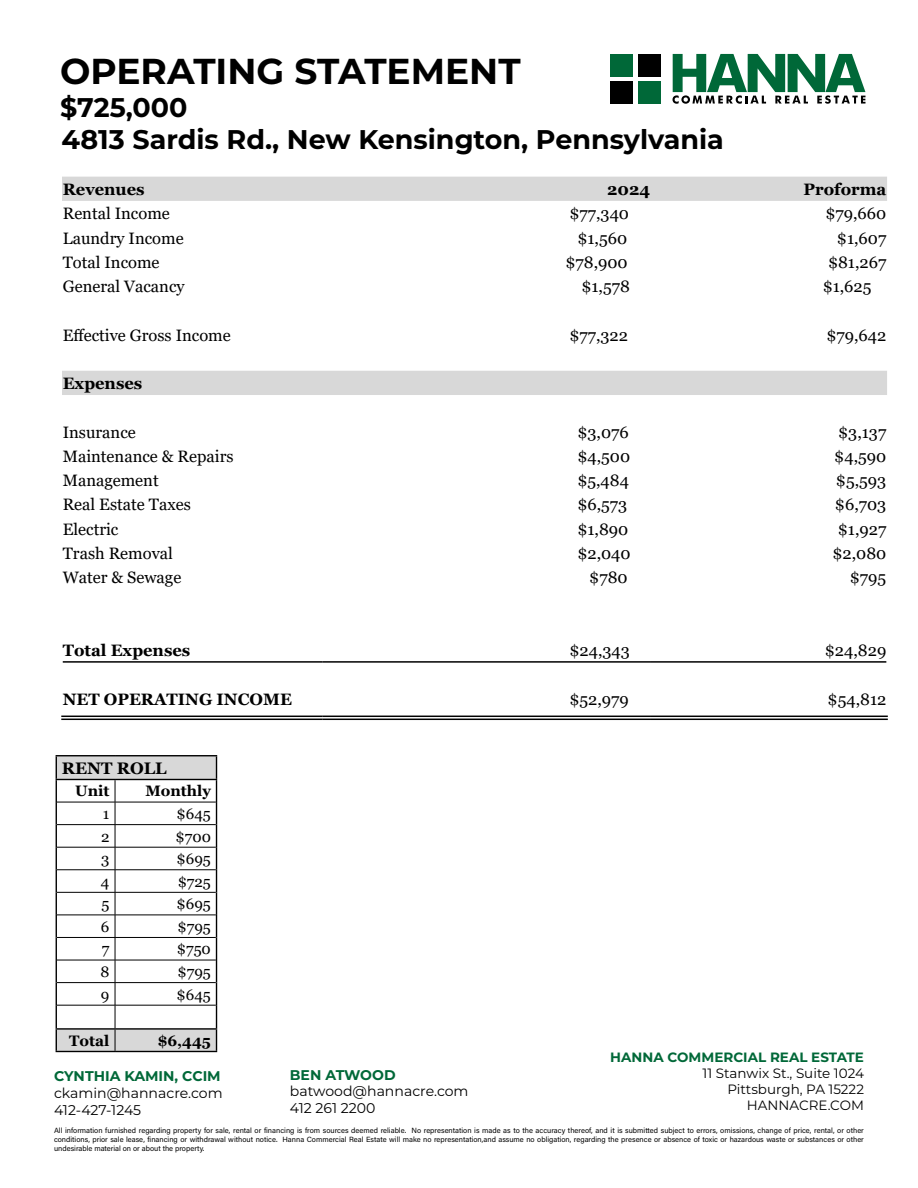
<style>
.page{position:relative;width:918px;height:1188px;background:#fff}
.page>*{position:absolute;margin:0;border:0;box-sizing:border-box;transform-origin:0 0}
.t1{font:700 36px "Montserrat";color:#000}
.t2{font:700 27px/32.4px "Montserrat";color:#000}
.t3{font:700 16.65px "Georgia";color:#000}
.t4{font:16.5px "Georgia";color:#000}
.t5{font:700 16.5px "Georgia";color:#000}
.t6{font:15.15px "Georgia";color:#000}
.t7{font:700 15.15px "Georgia";color:#000}
.t8{font:14.1px/17px "Montserrat";color:#000}
.t9{font:700 14.1px "Montserrat";color:#006838}
.t10{font:13.5px/16.2px "Montserrat";color:#000;text-align:right}
.t11{font:700 13.5px "Montserrat";color:#006838}
.t12{font:7.5px/9px "Acumin Pro";color:#000;text-align:justify}
</style>
<div class="page">
<svg style="left:673px;top:54px;width:193px;height:50px"></svg>
<div style="left:611px;top:54px;width:22px;height:22px;background:#006838"></div>
<div style="left:638px;top:54px;width:22px;height:22px;background:#000"></div>
<div style="left:611px;top:81px;width:22px;height:23px;background:#000"></div>
<div style="left:638px;top:81px;width:22px;height:23px;background:#006838"></div>
<svg style="left:62px;top:177px;width:825px;height:218px"></svg>
<svg style="left:61px;top:718px;width:261px;height:1px"></svg>
<svg style="left:322px;top:718px;width:329px;height:1px"></svg>
<svg style="left:651px;top:718px;width:237px;height:1px"></svg>
<hr style="left:63px;top:661px;width:259px;height:2px;background:#000">
<hr style="left:322px;top:661px;width:329px;height:2px;background:#000">
<hr style="left:651px;top:661px;width:235px;height:2px;background:#000">
<hr style="left:61px;top:716px;width:261px;height:1px;background:#000">
<hr style="left:61px;top:719px;width:261px;height:1px;background:#000">
<hr style="left:322px;top:716px;width:329px;height:1px;background:#000">
<hr style="left:322px;top:719px;width:329px;height:1px;background:#000">
<hr style="left:651px;top:716px;width:237px;height:1px;background:#000">
<hr style="left:651px;top:719px;width:237px;height:1px;background:#000">
<svg style="left:57px;top:756px;width:159px;height:295px"></svg>
<hr style="left:56px;top:755px;width:59px;height:1px;background:#000">
<hr style="left:115px;top:755px;width:102px;height:1px;background:#000">
<hr style="left:56px;top:779px;width:59px;height:1px;background:#000">
<hr style="left:115px;top:779px;width:102px;height:1px;background:#000">
<hr style="left:56px;top:1028px;width:59px;height:2px;background:#000">
<svg style="left:56px;top:756px;width:1px;height:295px"></svg>
<hr style="left:115px;top:1028px;width:102px;height:2px;background:#000">
<svg style="left:216px;top:756px;width:1px;height:295px"></svg>
<hr style="left:56px;top:1051px;width:59px;height:1px;background:#000">
<hr style="left:115px;top:1051px;width:102px;height:1px;background:#000">
<hr style="left:57px;top:802px;width:58px;height:1px;background:#000">
<hr style="left:115px;top:802px;width:101px;height:1px;background:#000">
<hr style="left:57px;top:824px;width:58px;height:1px;background:#000">
<hr style="left:115px;top:824px;width:101px;height:1px;background:#000">
<hr style="left:57px;top:847px;width:58px;height:1px;background:#000">
<hr style="left:115px;top:847px;width:101px;height:1px;background:#000">
<hr style="left:57px;top:870px;width:58px;height:1px;background:#000">
<hr style="left:115px;top:870px;width:101px;height:1px;background:#000">
<hr style="left:57px;top:892px;width:58px;height:1px;background:#000">
<hr style="left:115px;top:892px;width:101px;height:1px;background:#000">
<hr style="left:57px;top:915px;width:58px;height:1px;background:#000">
<hr style="left:115px;top:915px;width:101px;height:1px;background:#000">
<hr style="left:57px;top:937px;width:58px;height:1px;background:#000">
<hr style="left:115px;top:937px;width:101px;height:1px;background:#000">
<hr style="left:57px;top:960px;width:58px;height:1px;background:#000">
<hr style="left:115px;top:960px;width:101px;height:1px;background:#000">
<hr style="left:57px;top:982px;width:58px;height:1px;background:#000">
<hr style="left:115px;top:982px;width:101px;height:1px;background:#000">
<hr style="left:57px;top:1005px;width:58px;height:1px;background:#000">
<hr style="left:115px;top:1005px;width:101px;height:1px;background:#000">
<svg style="left:115px;top:780px;width:1px;height:271px"></svg>
<h1 class="t1" style="left:60px;top:46px;width:462px">OPERATING STATEMENT</h1>
<h2 class="t2" style="left:60px;top:90px;width:665px">$725,000<br>4813 Sardis Rd., New Kensington, Pennsylvania</h2>
<h3 class="t5" style="left:63px;top:179px;width:83px">Revenues</h3>
<h3 class="t5" style="left:607px;top:179px;width:44px">2024</h3>
<h3 class="t5" style="left:804px;top:179px;width:84px">Proforma</h3>
<h3 class="t4" style="left:63px;top:204px;width:109px">Rental Income</h3>
<h3 class="t4" style="left:569px;top:204px;width:61px">$77,340</h3>
<h3 class="t4" style="left:825px;top:204px;width:62px">$79,660</h3>
<h3 class="t4" style="left:63px;top:228px;width:122px">Laundry Income</h3>
<h3 class="t4" style="left:577px;top:228px;width:51px">$1,560</h3>
<h3 class="t4" style="left:837px;top:228px;width:51px">$1,607</h3>
<h3 class="t4" style="left:63px;top:252px;width:98px">Total Income</h3>
<h3 class="t4" style="left:565px;top:252px;width:64px">$78,900</h3>
<h3 class="t4" style="left:828px;top:252px;width:60px">$81,267</h3>
<h3 class="t4" style="left:63px;top:276px;width:123px">General Vacancy</h3>
<h3 class="t4" style="left:581px;top:276px;width:50px">$1,578</h3>
<h3 class="t4" style="left:823px;top:276px;width:50px">$1,625</h3>
<h3 class="t4" style="left:63px;top:325px;width:170px">Effective Gross Income</h3>
<h3 class="t4" style="left:569px;top:325px;width:60px">$77,322</h3>
<h3 class="t4" style="left:826px;top:325px;width:62px">$79,642</h3>
<h3 class="t5" style="left:63px;top:373px;width:81px">Expenses</h3>
<h3 class="t4" style="left:63px;top:422px;width:75px">Insurance</h3>
<h3 class="t4" style="left:577px;top:422px;width:53px">$3,076</h3>
<h3 class="t4" style="left:838px;top:422px;width:50px">$3,137</h3>
<h3 class="t4" style="left:63px;top:446px;width:172px">Maintenance &amp; Repairs</h3>
<h3 class="t4" style="left:577px;top:446px;width:54px">$4,500</h3>
<h3 class="t4" style="left:834px;top:446px;width:54px">$4,590</h3>
<h3 class="t4" style="left:63px;top:471px;width:97px">Management</h3>
<h3 class="t4" style="left:577px;top:471px;width:53px">$5,484</h3>
<h3 class="t4" style="left:836px;top:471px;width:52px">$5,593</h3>
<h3 class="t4" style="left:63px;top:495px;width:130px">Real Estate Taxes</h3>
<h3 class="t4" style="left:577px;top:495px;width:51px">$6,573</h3>
<h3 class="t4" style="left:835px;top:495px;width:53px">$6,703</h3>
<h3 class="t4" style="left:63px;top:519px;width:57px">Electric</h3>
<h3 class="t4" style="left:577px;top:519px;width:52px">$1,890</h3>
<h3 class="t4" style="left:838px;top:519px;width:50px">$1,927</h3>
<h3 class="t4" style="left:63px;top:543px;width:112px">Trash Removal</h3>
<h3 class="t4" style="left:577px;top:543px;width:55px">$2,040</h3>
<h3 class="t4" style="left:833px;top:543px;width:55px">$2,080</h3>
<h3 class="t4" style="left:63px;top:568px;width:120px">Water &amp; Sewage</h3>
<h3 class="t4" style="left:589px;top:568px;width:40px">$780</h3>
<h3 class="t4" style="left:850px;top:568px;width:38px">$795</h3>
<h3 class="t5" style="left:63px;top:640px;width:129px">Total Expenses</h3>
<h3 class="t4" style="left:569px;top:640px;width:62px">$24,343</h3>
<h3 class="t4" style="left:825px;top:640px;width:63px">$24,829</h3>
<h3 class="t5" style="left:63px;top:688px;width:231px">NET OPERATING INCOME</h3>
<h3 class="t4" style="left:569px;top:689px;width:61px">$52,979</h3>
<h3 class="t4" style="left:828px;top:689px;width:60px">$54,812</h3>
<h3 class="t3" style="left:62px;top:757px;width:106px">RENT ROLL</h3>
<h3 class="t7" style="left:75px;top:782px;width:36px">Unit</h3>
<h3 class="t7" style="left:145px;top:782px;width:67px">Monthly</h3>
<h3 class="t6" style="left:103px;top:805px;width:8px">1</h3>
<h3 class="t6" style="left:177px;top:805px;width:36px">$645</h3>
<h3 class="t6" style="left:101px;top:827px;width:10px">2</h3>
<h3 class="t6" style="left:176px;top:827px;width:37px">$700</h3>
<h3 class="t6" style="left:101px;top:850px;width:10px">3</h3>
<h3 class="t6" style="left:177px;top:850px;width:36px">$695</h3>
<h3 class="t6" style="left:101px;top:872px;width:10px">4</h3>
<h3 class="t6" style="left:178px;top:872px;width:35px">$725</h3>
<h3 class="t6" style="left:101px;top:895px;width:9px">5</h3>
<h3 class="t6" style="left:177px;top:895px;width:36px">$695</h3>
<h3 class="t6" style="left:101px;top:918px;width:10px">6</h3>
<h3 class="t6" style="left:178px;top:918px;width:35px">$795</h3>
<h3 class="t6" style="left:102px;top:940px;width:9px">7</h3>
<h3 class="t6" style="left:177px;top:940px;width:36px">$750</h3>
<h3 class="t6" style="left:100px;top:963px;width:11px">8</h3>
<h3 class="t6" style="left:178px;top:963px;width:35px">$795</h3>
<h3 class="t6" style="left:101px;top:985px;width:10px">9</h3>
<h3 class="t6" style="left:177px;top:985px;width:36px">$645</h3>
<h3 class="t7" style="left:69px;top:1031px;width:42px">Total</h3>
<h3 class="t7" style="left:158px;top:1031px;width:55px">$6,445</h3>
<h3 class="t9" style="left:54px;top:1066px;width:168px">CYNTHIA KAMIN, CCIM</h3>
<h3 class="t8" style="left:54px;top:1084px;width:170px">ckamin@hannacre.com<br>412-427-1245</h3>
<h3 class="t9" style="left:290px;top:1064px;width:107px">BEN ATWOOD</h3>
<h3 class="t8" style="left:290px;top:1082px;width:180px">batwood@hannacre.com<br>412 261 2200</h3>
<h3 class="t11" style="left:610px;top:1047px;width:255px">HANNA COMMERCIAL REAL ESTATE</h3>
<h3 class="t10" style="left:703px;top:1065px;width:163px">11 Stanwix St., Suite 1024<br>Pittsburgh, PA 15222<br>HANNACRE.COM</h3>
<p class="t12" style="left:54px;top:1125px;width:811px">All information furnished regarding property for sale, rental or financing is from sources deemed reliable. No representation is made as to the accuracy thereof, and it is submitted subject to errors, omissions, change of price, rental, or other conditions, prior sale lease, financing or withdrawal without notice. Hanna Commercial Real Estate will make no representation,and assume no obligation, regarding the presence or absence of toxic or hazardous waste or substances or other undesirable material on or about the property.</p>
</div>
